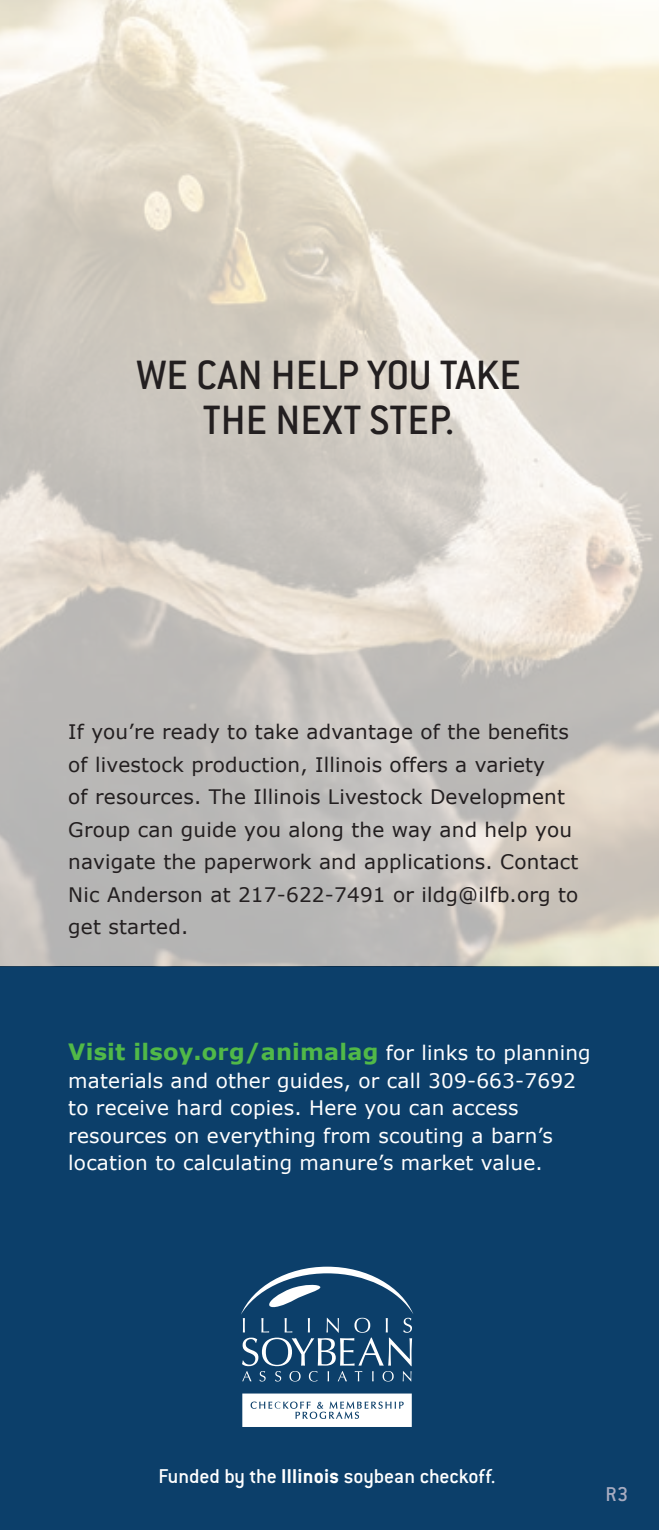
<style>
.page{position:relative;width:659px;height:1530px;background:#fff}
.page>*{position:absolute;margin:0;border:0;box-sizing:border-box;transform-origin:0 0}
.t1{font:500 45px "Conduit ITC";color:#231f20}
.body{font:700 22.5px "Verdana";letter-spacing:.01em;color:#51b948}
.body-2{font:500 22px "Conduit ITC";letter-spacing:-.005em;color:#fff}
.body-3{font:500 22px "Conduit ITC";color:#a8acc1}
.body-4{font:20px/32.5px "Verdana";letter-spacing:.01em;color:#231f20}
.body-5{font:20px/27.5px "Verdana";letter-spacing:.01em;color:#fff}
.s1{font-weight:400;font-size:20px;color:#fff}
.s2{font-weight:700}
</style>
<div class="page">
<div style="left:0;top:966px;width:658px;height:564px;background:#0c3f6a"></div>
<svg style="left:241px;top:1267px;width:172px;height:115px"></svg>
<svg style="left:242px;top:1394px;width:169px;height:33px;background:#eaeff2"></svg>
<p class="t1" style="left:136px;top:350px;width:386px">WE CAN HELP YOU TAKE</p>
<p class="t1" style="left:203px;top:395px;width:253px">THE NEXT STEP.</p>
<p class="body-4" style="left:68px;top:715px;width:511px">If you’re ready to take advantage of the benefits of livestock production, Illinois offers a variety<br>of resources. The Illinois Livestock Development Group can guide you along the way and help you navigate the paperwork and applications. Contact Nic Anderson at 217-622-7491 or ildg@ilfb.org to get started.</p>
<p class="body" style="left:68px;top:1036px;width:523px">Visit ilsoy.org/animalag <span class="s1">for links to planning</span></p>
<p class="body-5" style="left:68px;top:1067px;width:509px">materials and other guides, or call 309-663-7692 to receive hard copies. Here you can access resources on everything from scouting a barn’s location to calculating manure’s market value.</p>
<p class="body-2" style="left:158px;top:1464px;width:338px">Funded by the <span class="s2">Illinois</span> soybean checkoff.</p>
<p class="body-3" style="left:605px;top:1482px;width:24px">R3</p>
</div>
